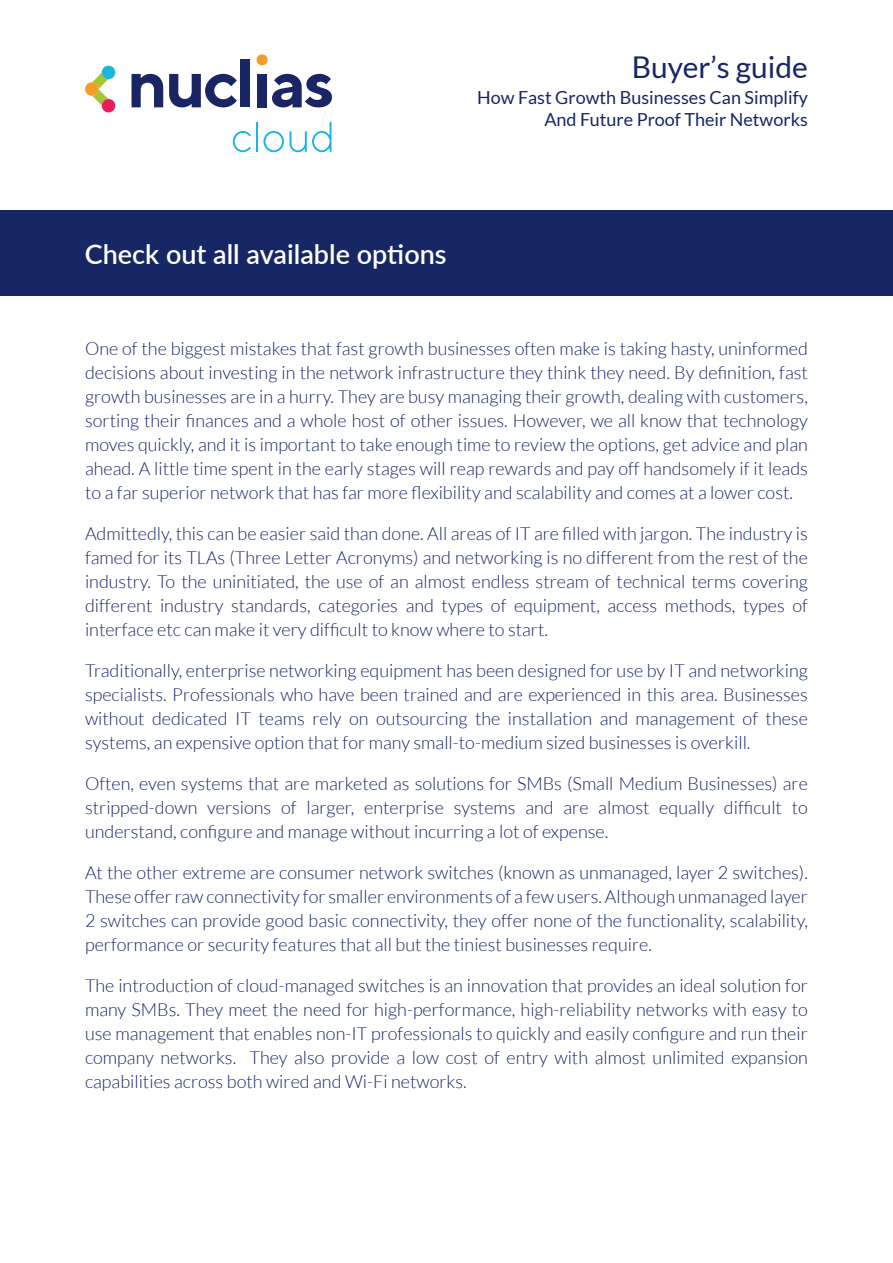
<style>
.page{position:relative;width:893px;height:1263px;background:#fff}
.page>*{position:absolute;margin:0;border:0;box-sizing:border-box;transform-origin:0 0}
.t1{font:30px "Lato";color:#172664}
.t2{font:600 27px "Lato";color:#fff}
.t3{font:300 18px/24px "Lato";color:#172664;text-align:justify}
.t4{font:18px/21.6px "Lato";color:#172664;text-align:right}
</style>
<div class="page">
<div style="left:0;top:210px;width:893px;height:86px;background:#172664"></div>
<svg style="left:256px;top:54px;width:12px;height:12px"></svg>
<svg style="left:85px;top:66px;width:30px;height:47px"></svg>
<svg style="left:132px;top:74px;width:31px;height:33px"></svg>
<svg style="left:169px;top:74px;width:68px;height:33px"></svg>
<div style="left:241px;top:60px;width:9px;height:47px;background:#1a2664"></div>
<div style="left:257px;top:74px;width:10px;height:33px;background:#1a2664"></div>
<svg style="left:272px;top:74px;width:60px;height:33px"></svg>
<svg style="left:233px;top:131px;width:18px;height:21px"></svg>
<hr style="left:256px;top:122px;width:2px;height:30px;background:#1ab6db">
<svg style="left:263px;top:122px;width:68px;height:30px"></svg>
<p class="t1" style="left:632px;top:51px;width:178px">Buyer’s guide</p>
<p class="t4" style="left:477px;top:87px;width:332px">How Fast Growth Businesses Can Simplify<br>And Future Proof Their Networks</p>
<p class="t2" style="left:85px;top:235px;width:363px">Check out all available options</p>
<p class="t3" style="left:85px;top:336px;width:724px">One of the biggest mistakes that fast growth businesses often make is taking hasty, uninformed decisions about investing in the network infrastructure they think they need. By definition, fast growth businesses are in a hurry. They are busy managing their growth, dealing with customers, sorting their finances and a whole host of other issues. However, we all know that technology moves quickly, and it is important to take enough time to review the options, get advice and plan ahead. A little time spent in the early stages will reap rewards and pay off handsomely if it leads to a far superior network that has far more flexibility and scalability and comes at a lower cost.</p>
<p class="t3" style="left:85px;top:521px;width:724px">Admittedly, this can be easier said than done. All areas of IT are filled with jargon. The industry is famed for its TLAs (Three Letter Acronyms) and networking is no different from the rest of the industry. To the uninitiated, the use of an almost endless stream of technical terms covering different industry standards, categories and types of equipment, access methods, types of interface etc can make it very difficult to know where to start.</p>
<p class="t3" style="left:85px;top:658px;width:724px">Traditionally, enterprise networking equipment has been designed for use by IT and networking specialists. Professionals who have been trained and are experienced in this area. Businesses without dedicated IT teams rely on outsourcing the installation and management of these systems, an expensive option that for many small-to-medium sized businesses is overkill.</p>
<p class="t3" style="left:85px;top:771px;width:724px">Often, even systems that are marketed as solutions for SMBs (Small Medium Businesses) are stripped-down versions of larger, enterprise systems and are almost equally difficult to understand, configure and manage without incurring a lot of expense.</p>
<p class="t3" style="left:85px;top:860px;width:724px">At the other extreme are consumer network switches (known as unmanaged, layer 2 switches).<br>These offer raw connectivity for smaller environments of a few users. Although unmanaged layer 2 switches can provide good basic connectivity, they offer none of the functionality, scalability, performance or security features that all but the tiniest businesses require.</p>
<p class="t3" style="left:85px;top:973px;width:724px">The introduction of cloud-managed switches is an innovation that provides an ideal solution for many SMBs. They meet the need for high-performance, high-reliability networks with easy to use management that enables non-IT professionals to quickly and easily configure and run their company networks. They also provide a low cost of entry with almost unlimited expansion capabilities across both wired and Wi-Fi networks.</p>
</div>
